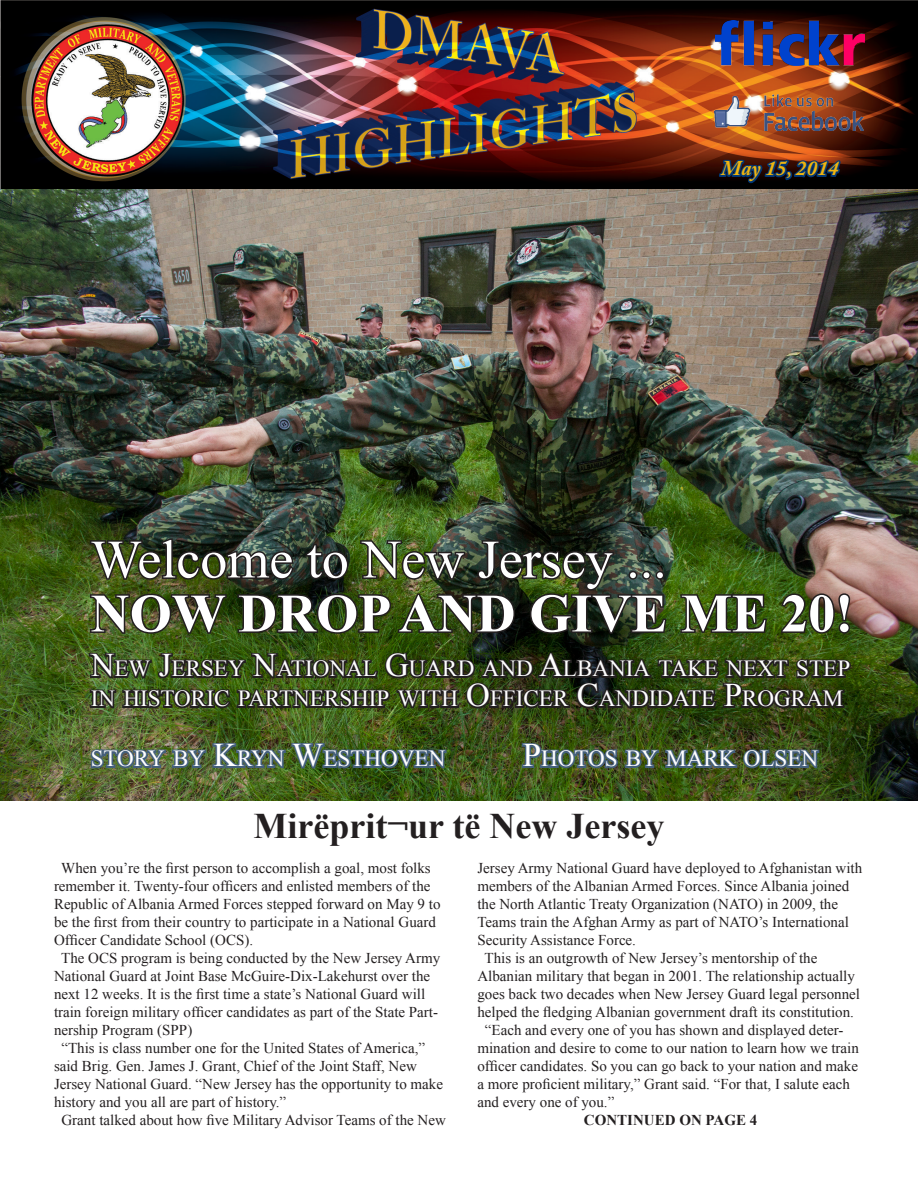
<style>
.page{position:relative;width:918px;height:1188px;background:#fff}
.page>*{position:absolute;margin:0;border:0;box-sizing:border-box;transform-origin:0 0}
.t1{font:54px "Times New Roman";color:#fff}
.t2{font:700 54px "Times New Roman";color:#fff}
.t3{font:700 36px "Times New Roman";color:#231f20}
.t4{font:23.1px/30px "Times New Roman";color:#fff}
.t5{font:italic 700 21px "Adobe Caslon Pro";letter-spacing:.01em;color:#efb410}
.t6{font:15px/18px "Times New Roman";color:#231f20}
.t7{font:700 15px "Times New Roman";color:#231f20}
.s1{font-size:33px}
</style>
<div class="page">
<img style="left:0;top:0;width:918px;height:801px">
<svg style="left:717px;top:130px;width:125px;height:88px;background:#6a493b"></svg>
<img style="left:715px;top:94px;width:149px;height:36px">
<img style="left:715px;top:21px;width:149px;height:45px">
<img style="left:88px;top:536px;width:580px;height:100px">
<svg style="left:679px;top:584px;width:90px;height:50px;background:#334914"></svg>
<svg style="left:780px;top:591px;width:72px;height:45px;background:#3e4621"></svg>
<img style="left:87px;top:650px;width:766px;height:72px">
<img style="left:88px;top:741px;width:360px;height:40px">
<img style="left:520px;top:740px;width:301px;height:41px">
<p class="t5" style="left:721px;top:156px;width:119px">May 15, 2014</p>
<p class="t1" style="left:91px;top:523px;width:578px">Welcome to New Jersey ...</p>
<p class="t2" style="left:91px;top:576px;width:764px">NOW DROP AND GIVE ME 20!</p>
<p class="t4" style="left:91px;top:653px;width:761px"><span class="s1">N</span>EW <span class="s1">J</span>ERSEY <span class="s1">N</span>ATIONAL <span class="s1">G</span>UARD AND <span class="s1">A</span>LBANIA TAKE NEXT STEP<br>IN HISTORIC PARTNERSHIP WITH <span class="s1">O</span>FFICER <span class="s1">C</span>ANDIDATE <span class="s1">P</span>ROGRAM</p>
<p class="t4" style="left:91px;top:743px;width:388px">STORY BY <span class="s1">K</span>RYN <span class="s1">W</span>ESTHOVEN <span class="s1">P</span></p>
<p class="t4" style="left:541px;top:743px;width:279px">HOTOS BY MARK OLSEN</p>
<p class="t3" style="left:254px;top:801px;width:412px">Mirëprit¬ur të New Jersey</p>
<p class="t6" style="left:54px;top:858px;width:388px;text-indent:7px">When you’re the first person to accomplish a goal, most folks remember it. Twenty-four officers and enlisted members of the Republic of Albania Armed Forces stepped forward on May 9 to be the first from their country to participate in a National Guard Officer Candidate School (OCS).</p>
<p class="t6" style="left:54px;top:948px;width:388px;text-indent:7px">The OCS program is being conducted by the New Jersey Army National Guard at Joint Base McGuire-Dix-Lakehurst over the next 12 weeks. It is the first time a state’s National Guard will train foreign military officer candidates as part of the State Part&shy;nership Program (SPP)</p>
<p class="t6" style="left:54px;top:1038px;width:391px;text-indent:8px">“This is class number one for the United States of America,” said Brig. Gen. James J. Grant, Chief of the Joint Staff, New Jersey National Guard. “New Jersey has the opportunity to make history and you all are part of history.”</p>
<p class="t6" style="left:62px;top:1110px;width:386px">Grant talked about how five Military Advisor Teams of the New</p>
<p class="t6" style="left:477px;top:858px;width:386px">Jersey Army National Guard have deployed to Afghanistan with members of the Albanian Armed Forces. Since Albania joined the North Atlantic Treaty Organization (NATO) in 2009, the Teams train the Afghan Army as part of NATO’s International Security Assistance Force.</p>
<p class="t6" style="left:477px;top:948px;width:384px;text-indent:7px">This is an outgrowth of New Jersey’s mentorship of the Albanian military that began in 2001. The relationship actually goes back two decades when New Jersey Guard legal personnel helped the fledging Albanian government draft its constitution.</p>
<p class="t6" style="left:477px;top:1020px;width:383px;text-indent:8px">“Each and every one of you has shown and displayed deter&shy;mination and desire to come to our nation to learn how we train officer candidates. So you can go back to your nation and make a more proficient military,” Grant said. “For that, I salute each and every one of you.”</p>
<p class="t7" style="left:584px;top:1110px;width:175px">CONTINUED ON PAGE 4</p>
</div>
